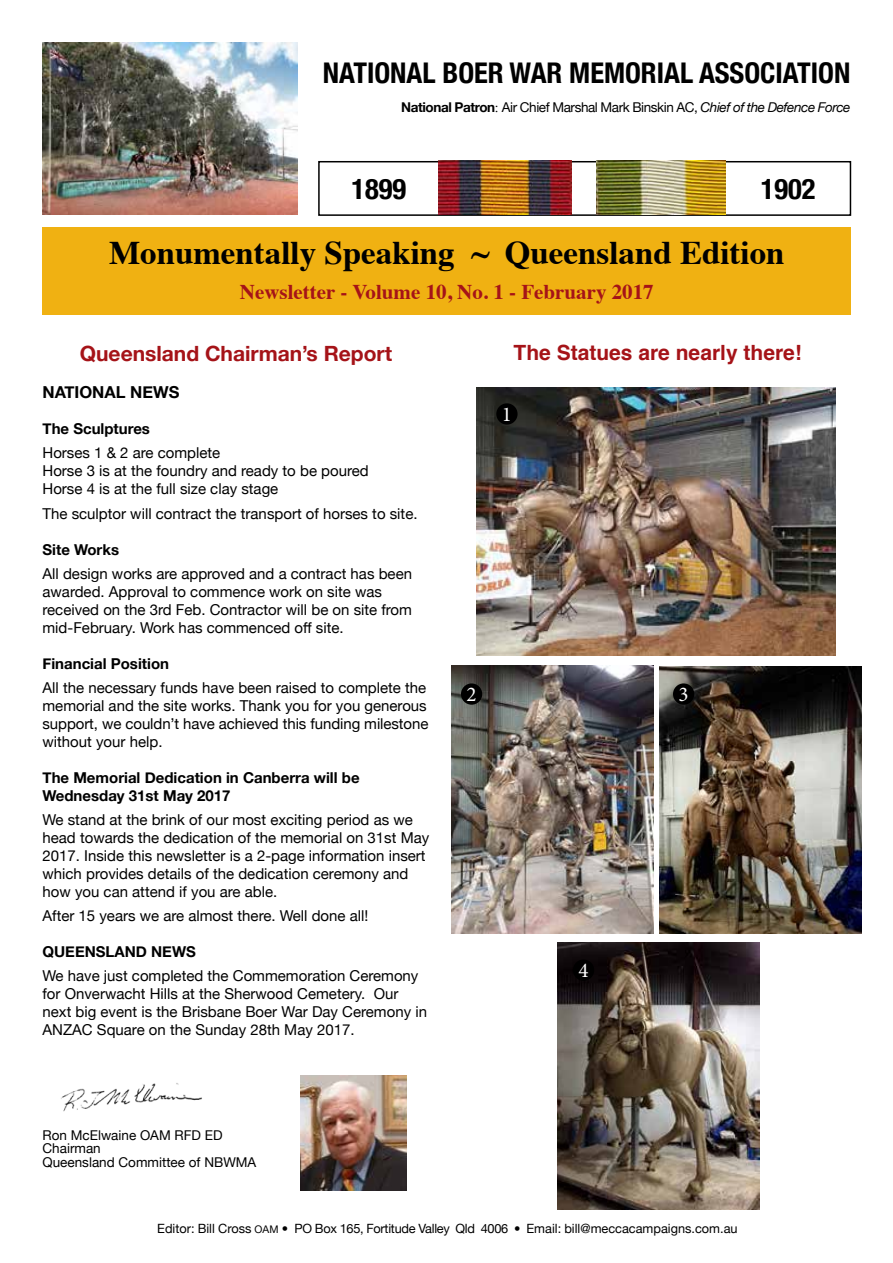
<style>
.page{position:relative;width:893px;height:1263px;background:#fff}
.page>*{position:absolute;margin:0;border:0;box-sizing:border-box;transform-origin:0 0}
.t1{font:700 33px "Times";color:#000}
.t2{font:700 condensed 28.5px "Helvetica Neue";color:#000}
.t3{font:700 21px "Times";color:#a51318}
.t4{font:700 21px "Helvetica Neue";color:#a51318}
.t5{font:700 21px "Helvetica";color:#a51318}
.t6{font:21px "Minion Pro";color:#fff}
.t7{font:700 16.5px "Helvetica Neue";color:#000}
.t8{font:15px/18px "Helvetica Neue";color:#000}
.t9{font:700 15px/18px "Helvetica Neue";color:#000}
.t10{font:13.5px "Helvetica Neue";letter-spacing:-.03em;color:#000}
.t11{font:13.5px/13.5px "Helvetica Neue";color:#000}
.t12{font:12.75px "Helvetica Neue";color:#000}
.s1{font-weight:700}
.s2{font-family:"Optima"}
.s3{font-style:italic}
.s4{font-size:10.5px}
</style>
<div class="page">
<img style="left:43px;top:43px;width:255px;height:172px">
<div style="left:318px;top:161px;width:533px;height:55px;border:2px solid #000"></div>
<img style="left:439px;top:161px;width:133px;height:53px">
<img style="left:596px;top:161px;width:129px;height:53px">
<div style="left:43px;top:227px;width:808px;height:88px;background:#f0b112"></div>
<img style="left:301px;top:1075px;width:106px;height:115px">
<img style="left:61px;top:1083px;width:141px;height:29px">
<img style="left:477px;top:388px;width:359px;height:268px">
<img style="left:451px;top:666px;width:202px;height:268px">
<img style="left:659px;top:666px;width:202px;height:268px">
<img style="left:557px;top:942px;width:202px;height:268px">
<div style="left:496px;top:403px;width:22px;height:22px;background:#000;border-radius:50%"></div>
<div style="left:461px;top:683px;width:21px;height:22px;background:#000;border-radius:50%"></div>
<div style="left:673px;top:683px;width:21px;height:22px;background:#000;border-radius:50%"></div>
<div style="left:573px;top:959px;width:21px;height:22px;background:#000;border-radius:50%"></div>
<h2 class="t2" style="left:323px;top:49px;width:529px">NATIONAL BOER WAR MEMORIAL ASSOCIATION</h2>
<p class="t10" style="left:401px;top:96px;width:451px"><span class="s1">National Patron</span><span class="s2">:</span> Air Chief Marshal Mark Binskin AC, <span class="s3">Chief of the Defence Force</span></p>
<h2 class="t2" style="left:351px;top:166px;width:56px">1899</h2>
<h2 class="t2" style="left:761px;top:166px;width:56px">1902</h2>
<h1 class="t1" style="left:109px;top:221px;width:677px">Monumentally Speaking ~ Queensland Edition</h1>
<h3 class="t3" style="left:240px;top:271px;width:415px">Newsletter - Volume 10, No. 1 - February 2017</h3>
<h3 class="t4" style="left:80px;top:334px;width:314px">Queensland Chairman’s Report</h3>
<p class="t7" style="left:43px;top:378px;width:138px">NATIONAL NEWS</p>
<p class="t9" style="left:43px;top:419px;width:109px">The Sculptures</p>
<p class="t8" style="left:43px;top:443px;width:328px">Horses 1 &amp; 2 are complete<br>Horse 3 is at the foundry and ready to be poured<br>Horse 4 is at the full size clay stage</p>
<p class="t8" style="left:43px;top:503px;width:377px">The sculptor will contract the transport of horses to site.</p>
<p class="t9" style="left:43px;top:539px;width:78px">Site Works</p>
<p class="t8" style="left:43px;top:563px;width:371px">All design works are approved and a contract has been awarded. Approval to commence work on site was received on the 3rd Feb. Contractor will be on site from mid-February. Work has commenced off site.</p>
<p class="t9" style="left:43px;top:653px;width:128px">Financial Position</p>
<p class="t8" style="left:43px;top:677px;width:387px">All the necessary funds have been raised to complete the memorial and the site works. Thank you for you generous support, we couldn’t have achieved this funding milestone without your help.</p>
<p class="t9" style="left:43px;top:767px;width:319px">The Memorial Dedication in Canberra will be<br>Wednesday 31st May 2017</p>
<p class="t8" style="left:43px;top:809px;width:388px">We stand at the brink of our most exciting period as we head towards the dedication of the memorial on 31st May 2017. Inside this newsletter is a 2-page information insert which provides details of the dedication ceremony and how you can attend if you are able.</p>
<p class="t8" style="left:43px;top:905px;width:327px">After 15 years we are almost there. Well done all!</p>
<p class="t9" style="left:43px;top:941px;width:155px">QUEENSLAND NEWS</p>
<p class="t8" style="left:43px;top:965px;width:386px">We have just completed the Commemoration Ceremony for Onverwacht Hills at the Sherwood Cemetery. Our next big event is the Brisbane Boer War Day Ceremony in ANZAC Square on the Sunday 28th May 2017.</p>
<p class="t11" style="left:43px;top:1127px;width:215px">Ron McElwaine OAM RFD ED<br>Chairman<br>Queensland Committee of NBWMA</p>
<h3 class="t5" style="left:514px;top:336px;width:290px">The Statues are nearly there!</h3>
<h3 class="t6" style="left:502px;top:400px;width:12px">1</h3>
<h3 class="t6" style="left:466px;top:680px;width:12px">2</h3>
<h3 class="t6" style="left:678px;top:680px;width:12px">3</h3>
<h3 class="t6" style="left:578px;top:956px;width:12px">4</h3>
<p class="t12" style="left:157px;top:1218px;width:582px">Editor: Bill Cross <span class="s4">OAM</span> • PO Box 165, Fortitude Valley Qld 4006 • Email: bill@meccacampaigns.com.au</p>
</div>
